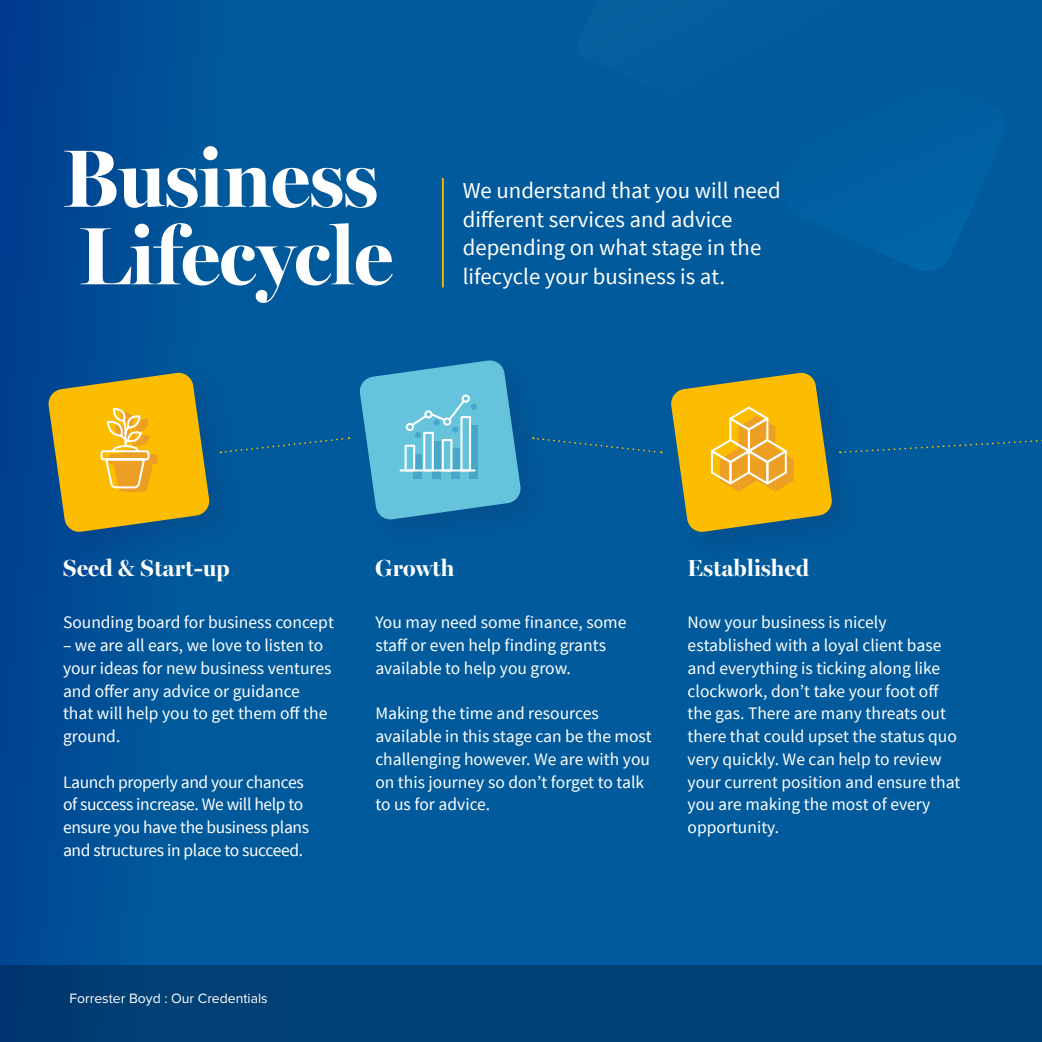
<style>
.page{position:relative;width:1042px;height:1042px;background:#005a9b}
.page>*{position:absolute;margin:0;border:0;box-sizing:border-box;transform-origin:0 0}
.t1{font:700 81.9px/77.5px "Miller Banner";color:#fff}
.t2{font:700 23.28px "Miller Banner";letter-spacing:.01em;color:#fff}
.t3{font:22.75px/28.9px "Source Sans Pro";color:#fff}
.t4{font:17.5px/22.8px "Source Sans Pro";color:#fff}
.t5{font:17.5px/22.8px "Source Sans Pro";letter-spacing:-.02em;color:#fff}
.t6{font:14px "Proxima Nova";color:#fff}
</style>
<div class="page">
<div style="left:0;top:0;width:294px;height:1042px;background:linear-gradient(to right,#004391,#005f9c)"></div>
<div style="left:0;top:965px;width:1042px;height:77px;background:#004175"></div>
<svg style="left:892px;top:225px;width:71px;height:46px;fill:#0064a5"></svg>
<hr style="left:442px;top:178px;width:2px;height:109px;background:#fcbc00">
<svg style="left:240px;top:436px;width:109px;height:18px"></svg>
<svg style="left:553px;top:439px;width:109px;height:15px"></svg>
<svg style="left:862px;top:440px;width:180px;height:12px"></svg>
<svg style="left:359px;top:360px;width:162px;height:160px"></svg>
<svg style="left:671px;top:372px;width:161px;height:160px"></svg>
<div style="left:41px;top:366px;width:199px;height:196px;background:#201e5b;opacity:.16"></div>
<svg style="left:48px;top:372px;width:162px;height:161px;background:#c8a528"></svg>
<h1 class="t1" style="left:63px;top:139px;width:331px">Business<br>Lifecycle</h1>
<h3 class="t3" style="left:463px;top:176px;width:319px">We understand that you will need different services and advice depending on what stage in the lifecycle your business is at.</h3>
<h2 class="t2" style="left:63px;top:554px;width:168px">Seed &amp; Start-up</h2>
<p class="t4" style="left:63px;top:611px;width:272px">Sounding board for business concept</p>
<p class="t4" style="left:63px;top:634px;width:270px">– we are all ears, we love to listen to your ideas for new business ventures and offer any advice or guidance that will help you to get them off the ground.</p>
<p class="t5" style="left:63px;top:771px;width:248px">Launch properly and your chances of success increase. We will help to ensure you have the business plans and structures in place to succeed.</p>
<h2 class="t2" style="left:375px;top:554px;width:80px">Growth</h2>
<p class="t4" style="left:375px;top:611px;width:253px">You may need some finance, some staff or even help finding grants available to help you grow.</p>
<p class="t4" style="left:375px;top:702px;width:278px">Making the time and resources available in this stage can be the most challenging however. We are with you on this journey so don’t forget to talk to us for advice.</p>
<h2 class="t2" style="left:687px;top:554px;width:123px">Established</h2>
<p class="t4" style="left:687px;top:611px;width:274px">Now your business is nicely established with a loyal client base and everything is ticking along like clockwork, don’t take your foot off the gas. There are many threats out there that could upset the status quo very quickly. We can help to review your current position and ensure that you are making the most of every opportunity.</p>
<p class="t6" style="left:69px;top:988px;width:200px">Forrester Boyd : Our Credentials</p>
</div>
